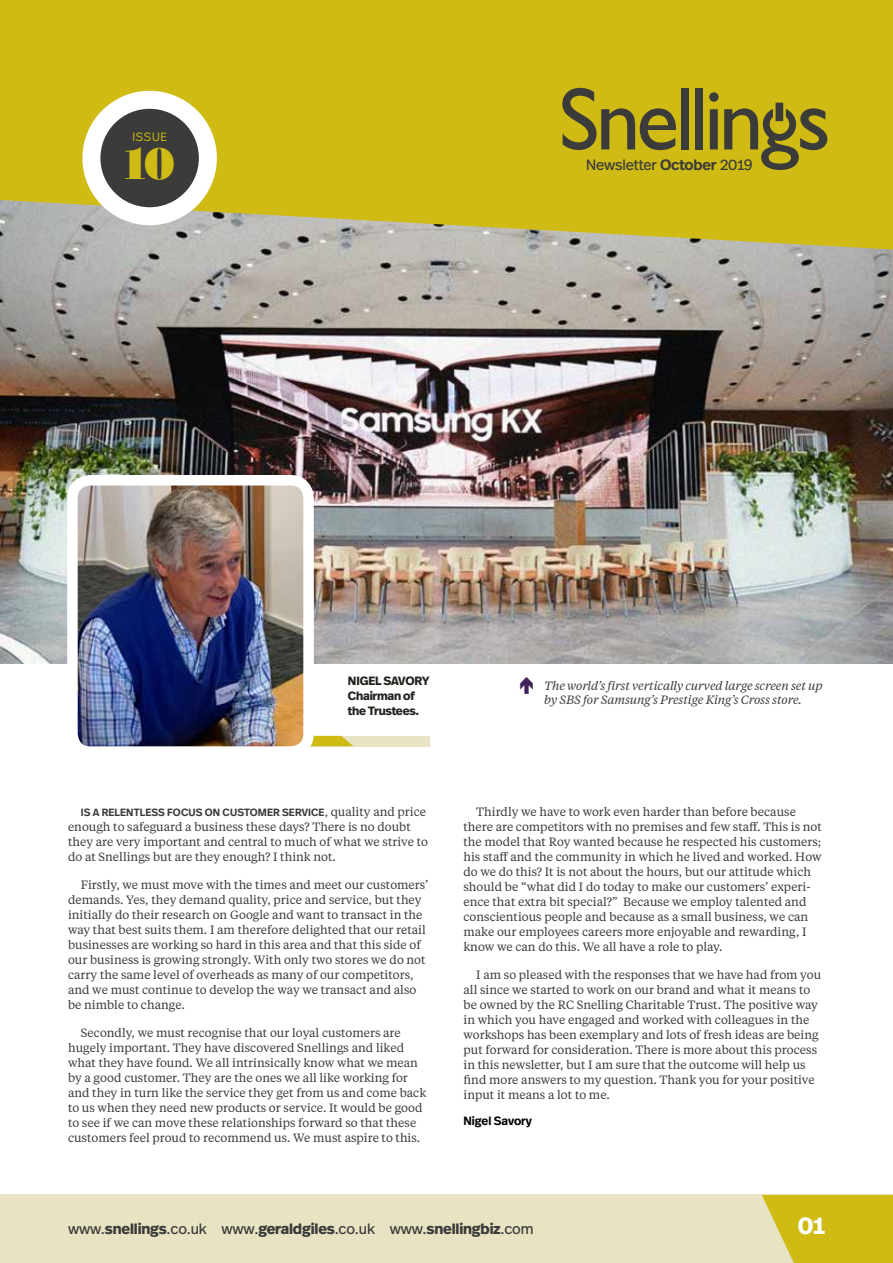
<style>
.page{position:relative;width:893px;height:1263px;background:#fff}
.page>*{position:absolute;margin:0;border:0;box-sizing:border-box;transform-origin:0 0}
.t1{font:43.5px "Price Didone";color:#cfbb14}
.t2{font:700 24px "Real Head Pro";color:#fff}
.t3{font:700 15px "Real Head Pro";letter-spacing:-.01em;color:#3b3b3a}
.t4{font:15px "Real Head Pro";letter-spacing:-.01em;color:#3b3b3a}
.t5{font:12px/15px "Tiempos Text";color:#3b3b3a}
.t6{font:italic 12px/13.5px "Tiempos Text";letter-spacing:-.01em;color:#3b3b3a}
.t7{font:700 12px/15px "Real Head Pro";letter-spacing:-.02em;color:#26231e}
.t8{font:600 12px "Real Head Pro";color:#000}
.t9{font:300 12px "Real Head Pro";letter-spacing:.06em;color:#cfbb14}
.t10{font:600 10.5px "Real Head Pro";letter-spacing:.01em;color:#3b3b3a}
.s1{font-weight:600}
.s2{font-family:"Tiempos Text";font-weight:400;font-size:12px}
.s3{font-weight:400}
</style>
<div class="page">
<img style="left:0;top:250px;width:893px;height:413px">
<svg style="left:0;top:0;width:893px;height:250px;background:#ccba25"></svg>
<div style="left:0;top:1195px;width:893px;height:68px;background:#e8e4c3"></div>
<svg style="left:762px;top:1195px;width:131px;height:68px;background:#d2bf29"></svg>
<svg style="left:91px;top:100px;width:117px;height:116px;background:#585857"></svg>
<div style="left:82px;top:91px;width:135px;height:134px;border:18px solid #fff;border-radius:50%"></div>
<div style="left:681px;top:88px;width:8px;height:61px;background:#3b3b3a"></div>
<div style="left:695px;top:88px;width:8px;height:61px;background:#3b3b3a"></div>
<svg style="left:709px;top:92px;width:118px;height:78px;background:#9f9220"></svg>
<svg style="left:562px;top:88px;width:114px;height:62px;background:#9a8d21"></svg>
<div style="left:274px;top:736px;width:155px;height:10px;background:#e8e4c3"></div>
<svg style="left:313px;top:736px;width:40px;height:10px"></svg>
<img style="left:78px;top:486px;width:225px;height:260px">
<div style="left:67px;top:475px;width:247px;height:282px;border:10px solid #fff;border-radius:18px"></div>
<p class="t9" style="left:132px;top:128px;width:36px">ISSUE</p>
<h1 class="t1" style="left:124px;top:144px;width:52px">10</h1>
<p class="t4" style="left:586px;top:153px;width:168px">Newsletter <span class="s1">October</span> 2019</p>
<p class="t7" style="left:348px;top:672px;width:83px">NIGEL SAVORY<br>Chairman of the Trustees.</p>
<p class="t6" style="left:544px;top:679px;width:280px">The world’s first vertically curved large screen set up by SBS for Samsung’s Prestige King’s Cross store.</p>
<p class="t10" style="left:81px;top:804px;width:347px">IS A RELENTLESS FOCUS ON CUSTOMER SERVICE<span class="s2">, quality and price</span></p>
<p class="t5" style="left:68px;top:819px;width:361px">enough to safeguard a business these days? There is no doubt they are very important and central to much of what we strive to do at Snellings but are they enough? I think not.</p>
<p class="t5" style="left:68px;top:877px;width:362px;text-indent:13px">Firstly, we must move with the times and meet our customers’ demands. Yes, they demand quality, price and service, but they initially do their research on Google and want to transact in the way that best suits them. I am therefore delighted that our retail businesses are working so hard in this area and that this side of our business is growing strongly. With only two stores we do not carry the same level of overheads as many of our competitors, and we must continue to develop the way we transact and also be nimble to change.</p>
<p class="t5" style="left:68px;top:1025px;width:360px;text-indent:13px">Secondly, we must recognise that our loyal customers are hugely important. They have discovered Snellings and liked what they have found. We all intrinsically know what we mean by a good customer. They are the ones we all like working for and they in turn like the service they get from us and come back to us when they need new products or service. It would be good to see if we can move these relationships forward so that these customers feel proud to recommend us. We must aspire to this.</p>
<p class="t5" style="left:463px;top:804px;width:360px;text-indent:13px">Thirdly we have to work even harder than before because there are competitors with no premises and few staff. This is not the model that Roy wanted because he respected his customers; his staff and the community in which he lived and worked. How do we do this? It is not about the hours, but our attitude which should be “what did I do today to make our customers’ experi&shy;ence that extra bit special?” Because we employ talented and conscientious people and because as a small business, we can make our employees careers more enjoyable and rewarding, I know we can do this. We all have a role to play.</p>
<p class="t5" style="left:463px;top:967px;width:359px;text-indent:13px">I am so pleased with the responses that we have had from you all since we started to work on our brand and what it means to be owned by the RC Snelling Charitable Trust. The positive way in which you have engaged and worked with colleagues in the workshops has been exemplary and lots of fresh ideas are being put forward for consideration. There is more about this process in this newsletter, but I am sure that the outcome will help us find more answers to my question. Thank you for your positive input it means a lot to me.</p>
<p class="t8" style="left:463px;top:1111px;width:70px">Nigel Savory</p>
<p class="t3" style="left:68px;top:1216px;width:467px"><span class="s3">www.</span>snellings<span class="s3">.co.uk www.</span>geraldgiles<span class="s3">.co.uk www.</span>snellingbiz<span class="s3">.com</span></p>
<h2 class="t2" style="left:798px;top:1205px;width:29px">01</h2>
</div>
